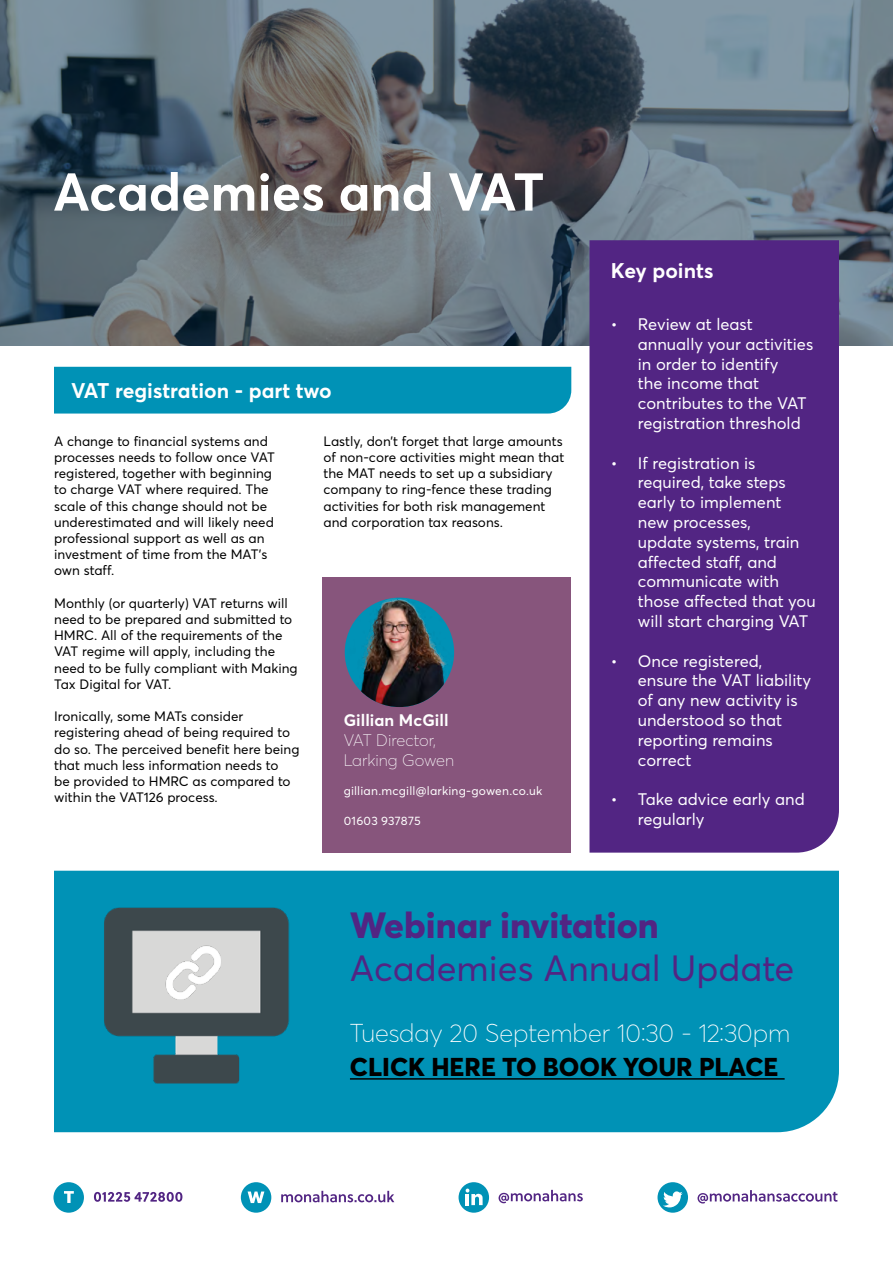
<style>
.page{position:relative;width:893px;height:1263px;background:#fff}
.page>*{position:absolute;margin:0;border:0;box-sizing:border-box;transform-origin:0 0}
.t1{font:700 52.5px "Averta";color:#fff}
.t2{font:36px "Averta";color:#522583}
.t3{font:800 36px "Averta";color:#522583}
.t4{font:100 25.5px "Averta";color:#fff}
.t5{font:800 25.5px "Averta";color:#000}
.t6{font:700 21px "Averta";color:#fff}
.t7{font:16.5px/19.8px "Averta";color:#fff}
.t8{font:100 16.5px/19.8px "Averta";letter-spacing:-.005em;color:#fff}
.t9{font:700 16.5px "Averta";letter-spacing:.005em;color:#fff}
.t10{font:13.5px/16.2px "Averta";color:#000}
.t11{font:12px "Averta";letter-spacing:.015em;color:#fff}
</style>
<div class="page">
<div style="left:54px;top:367px;width:517px;height:47px;background:#0092b6"></div>
<svg style="left:0;top:0;width:893px;height:345px;background:#5f6c75"></svg>
<div style="left:589px;top:240px;width:250px;height:613px;background:#522583"></div>
<div style="left:322px;top:577px;width:248px;height:276px;background:#87557c"></div>
<img style="left:345px;top:598px;width:109px;height:109px;border-radius:55px">
<div style="left:353px;top:871px;width:486px;height:261px;background:#0092b6"></div>
<hr style="left:350px;top:1078px;width:435px;height:2px;background:#000">
<img style="left:54px;top:870px;width:299px;height:263px">
<img style="left:129px;top:906px;width:136px;height:132px">
<svg style="left:697px;top:1190px;width:141px;height:13px"></svg>
<div style="left:657px;top:1182px;width:31px;height:31px;background:#0092b6;border-radius:50%"></div>
<svg style="left:662px;top:1191px;width:21px;height:20px"></svg>
<svg style="left:499px;top:1190px;width:84px;height:13px"></svg>
<div style="left:459px;top:1182px;width:30px;height:31px;background:#0092b6;border-radius:50%"></div>
<svg style="left:466px;top:1188px;width:17px;height:17px"></svg>
<svg style="left:281px;top:1191px;width:113px;height:11px"></svg>
<div style="left:241px;top:1182px;width:30px;height:31px;background:#0092b6;border-radius:50%"></div>
<svg style="left:248px;top:1191px;width:16px;height:12px"></svg>
<div style="left:53px;top:1182px;width:31px;height:31px;background:#0092b6;border-radius:50%"></div>
<svg style="left:64px;top:1191px;width:10px;height:12px"></svg>
<svg style="left:94px;top:1192px;width:88px;height:10px"></svg>
<h1 class="t1" style="left:53px;top:159px;width:493px">Academies and VAT</h1>
<h3 class="t6" style="left:71px;top:377px;width:262px">VAT registration - part two</h3>
<p class="t10" style="left:54px;top:433px;width:222px">A change to financial systems and processes needs to follow once VAT registered, together with beginning to charge VAT where required. The scale of this change should not be underestimated and will likely need professional support as well as an investment of time from the MAT’s own staff.</p>
<p class="t10" style="left:54px;top:595px;width:245px">Monthly (or quarterly) VAT returns will need to be prepared and submitted to HMRC. All of the requirements of the VAT regime will apply, including the need to be fully compliant with Making Tax Digital for VAT.</p>
<p class="t10" style="left:54px;top:708px;width:247px">Ironically, some MATs consider registering ahead of being required to do so. The perceived benefit here being that much less information needs to<br>be provided to HMRC as compared to within the VAT126 process.</p>
<p class="t10" style="left:323px;top:433px;width:242px">Lastly, don’t forget that large amounts of non-core activities might mean that the MAT needs to set up a subsidiary company to ring-fence these trading activities for both risk management and corporation tax reasons.</p>
<p class="t9" style="left:344px;top:710px;width:106px">Gillian McGill</p>
<p class="t8" style="left:344px;top:730px;width:112px">VAT Director,<br>Larking Gowen</p>
<p class="t11" style="left:344px;top:783px;width:200px">gillian.mcgill@larking-gowen.co.uk</p>
<p class="t11" style="left:344px;top:813px;width:79px">01603 937875</p>
<h3 class="t6" style="left:611px;top:257px;width:104px">Key points</h3>
<p class="t7" style="left:638px;top:314px;width:177px;text-indent:-27px">• Review at least annually your activities in order to identify<br>the income that contributes to the VAT registration threshold</p>
<p class="t7" style="left:638px;top:453px;width:179px;text-indent:-27px">• If registration is required, take steps early to implement new processes,<br>update systems, train affected staff, and communicate with those affected that you will start charging VAT</p>
<p class="t7" style="left:638px;top:651px;width:175px;text-indent:-27px">• Once registered, ensure the VAT liability of any new activity is understood so that reporting remains correct</p>
<p class="t7" style="left:638px;top:789px;width:168px;text-indent:-27px">• Take advice early and regularly</p>
<h2 class="t3" style="left:350px;top:899px;width:310px">Webinar invitation</h2>
<h2 class="t2" style="left:350px;top:946px;width:446px">Academies Annual Update</h2>
<h3 class="t4" style="left:350px;top:1016px;width:442px">Tuesday 20 September 10:30 - 12:30pm</h3>
<h3 class="t5" style="left:350px;top:1049px;width:430px">CLICK HERE TO BOOK YOUR PLACE</h3>
</div>
